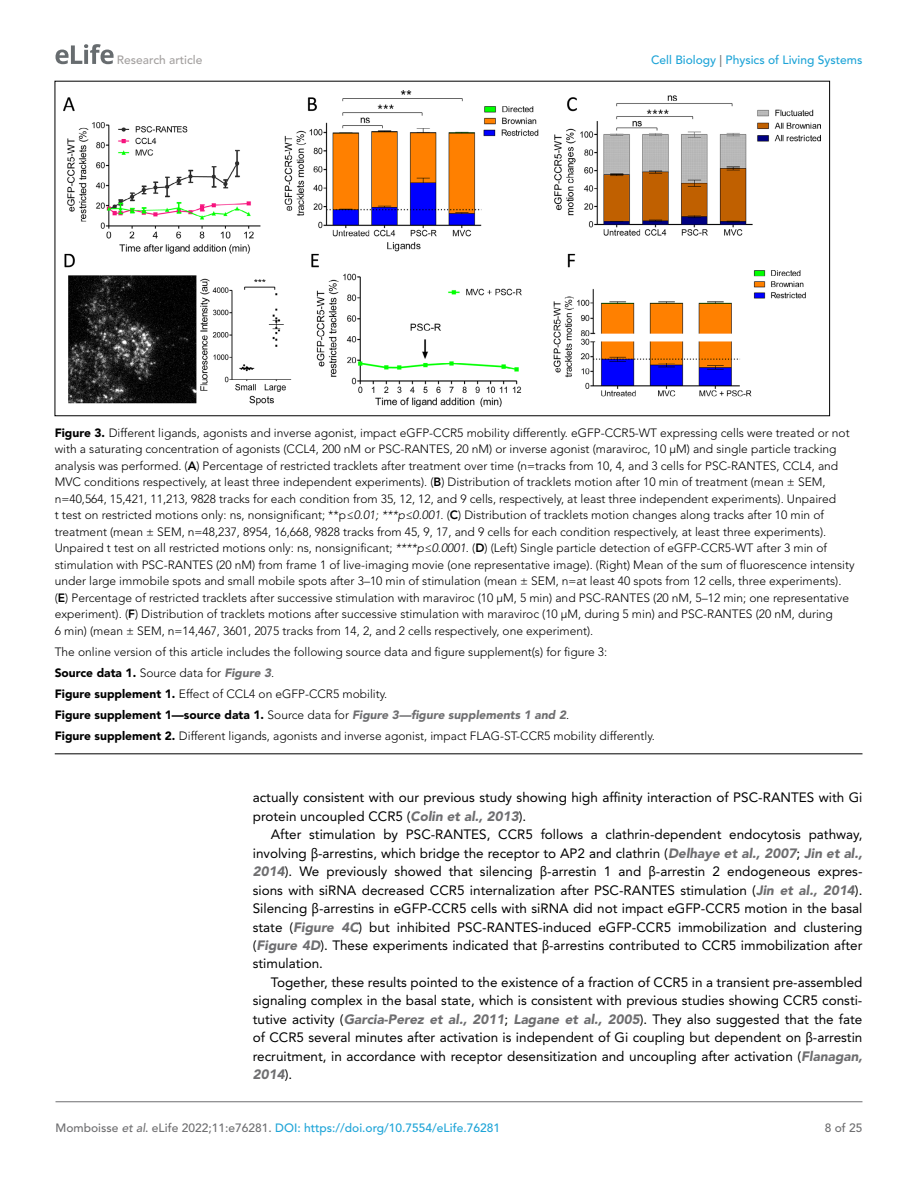
<style>
.page{position:relative;width:918px;height:1188px;background:#fff}
.page>*{position:absolute;margin:0;border:0;box-sizing:border-box;transform-origin:0 0}
.t1{font:13.5px/18.5px "Avenir LT Std";color:#000;text-align:justify}
.t2{font:300 12px/16.5px "Avenir LT Std";color:#000}
.t3{font:500 12px "Avenir LT Std";color:#1ea4d7}
.t4{font:500 12px "Avenir LT Std";color:#a3a09f}
.t5{font:500 12px "Avenir LT Std";color:#6e6e70}
.s1{color:#6e6e70}
.s2{font-weight:900}
.s3{font-weight:800}
.s4{font-style:italic}
.s5{font-weight:900;font-style:italic;color:#6e6e70}
.s6{font-family:"Segoe UI"}
.s7{font-style:italic;color:#6e6e70}
</style>
<div class="page">
<svg style="left:56px;top:44px;width:58px;height:20px"></svg>
<hr style="left:56px;top:1101px;width:806px;height:1px;background:#6e6e70">
<hr style="left:55px;top:753px;width:807px;height:1px;background:#000">
<img style="left:64px;top:90px;width:757px;height:317px">
<p class="t4" style="left:117px;top:53px;width:87px">Research article</p>
<p class="t3" style="left:651px;top:53px;width:213px">Cell Biology <span class="s1">|</span> Physics of Living Systems</p>
<p class="t2" style="left:55px;top:425px;width:801px"><span class="s2">Figure 3.</span> Different ligands, agonists and inverse agonist, impact eGFP-CCR5 mobility differently. eGFP-CCR5-WT expressing cells were treated or not with a saturating concentration of agonists (CCL4, 200 nM or PSC-RANTES, 20 nM) or inverse agonist (maraviroc, 10 μM) and single particle tracking analysis was performed. (<span class="s3">A</span>) Percentage of restricted tracklets after treatment over time (n=tracks from 10, 4, and 3 cells for PSC-RANTES, CCL4, and MVC conditions respectively, at least three independent experiments). (<span class="s3">B</span>) Distribution of tracklets motion after 10 min of treatment (mean ± SEM, n=40,564, 15,421, 11,213, 9828 tracks for each condition from 35, 12, 12, and 9 cells, respectively, at least three independent experiments). Unpaired<br>t test on restricted motions only: ns, nonsignificant; **p<span class="s4">≤0.01; ***p≤0.001</span>. (<span class="s3">C</span>) Distribution of tracklets motion changes along tracks after 10 min of treatment (mean ± SEM, n=48,237, 8954, 16,668, 9828 tracks from 45, 9, 17, and 9 cells for each condition respectively, at least three experiments).<br>Unpaired t test on all restricted motions only: ns, nonsignificant; <span class="s4">****p≤0.0001</span>. (<span class="s3">D</span>) (Left) Single particle detection of eGFP-CCR5-WT after 3 min of stimulation with PSC-RANTES (20 nM) from frame 1 of live-imaging movie (one representative image). (Right) Mean of the sum of fluorescence intensity under large immobile spots and small mobile spots after 3–10 min of stimulation (mean ± SEM, n=at least 40 spots from 12 cells, three experiments). (<span class="s3">E</span>) Percentage of restricted tracklets after successive stimulation with maraviroc (10 μM, 5 min) and PSC-RANTES (20 nM, 5–12 min; one representative experiment). (<span class="s3">F</span>) Distribution of tracklets motions after successive stimulation with maraviroc (10 μM, during 5 min) and PSC-RANTES (20 nM, during<br>6 min) (mean ± SEM, n=14,467, 3601, 2075 tracks from 14, 2, and 2 cells respectively, one experiment).</p>
<p class="t2" style="left:55px;top:641px;width:602px;line-height:21px">The online version of this article includes the following source data and figure supplement(s) for figure 3:<br><span class="s2">Source data 1.</span> Source data for <span class="s5">Figure 3</span>.<br><span class="s2">Figure supplement 1.</span> Effect of CCL4 on eGFP-CCR5 mobility.<br><span class="s2">Figure supplement 1—source data 1.</span> Source data for <span class="s5">Figure 3—figure supplements 1 and 2</span>.<br><span class="s2">Figure supplement 2.</span> Different ligands, agonists and inverse agonist, impact FLAG-ST-CCR5 mobility differently.</p>
<p class="t1" style="left:253px;top:789px;width:611px">actually consistent with our previous study showing high affinity interaction of PSC-RANTES with Gi protein uncoupled CCR5 (<span class="s5">Colin et al., 2013</span>).</p>
<p class="t1" style="left:253px;top:825px;width:611px;text-indent:18px">After stimulation by PSC-RANTES, CCR5 follows a clathrin-dependent endocytosis pathway, involving <span class="s6">β</span>-arrestins, which bridge the receptor to AP2 and clathrin (<span class="s5">Delhaye et al., 2007</span>; <span class="s5">Jin et al., 2014</span>). We previously showed that silencing <span class="s6">β</span>-arrestin 1 and <span class="s6">β</span>-arrestin 2 endogeneous expres&shy;sions with siRNA decreased CCR5 internalization after PSC-RANTES stimulation (<span class="s5">Jin et al., 2014</span>).<br>Silencing <span class="s6">β</span>-arrestins in eGFP-CCR5 cells with siRNA did not impact eGFP-CCR5 motion in the basal state (<span class="s5">Figure 4C</span>) but inhibited PSC-RANTES-induced eGFP-CCR5 immobilization and clustering (<span class="s5">Figure 4D</span>). These experiments indicated that <span class="s6">β</span>-arrestins contributed to CCR5 immobilization after stimulation.</p>
<p class="t1" style="left:253px;top:973px;width:611px;text-indent:18px">Together, these results pointed to the existence of a fraction of CCR5 in a transient pre-assembled signaling complex in the basal state, which is consistent with previous studies showing CCR5 consti&shy;tutive activity (<span class="s5">Garcia-Perez et al., 2011</span>; <span class="s5">Lagane et al., 2005</span>). They also suggested that the fate of CCR5 several minutes after activation is independent of Gi coupling but dependent on <span class="s6">β</span>-arrestin recruitment, in accordance with receptor desensitization and uncoupling after activation (<span class="s5">Flanagan, 2014</span>).</p>
<p class="t3" style="left:56px;top:1121px;width:446px"><span class="s1">Momboisse</span> <span class="s7">et al</span><span class="s1">. eLife 2022;11:e76281.</span> DOI: https://doi.org/10.7554/eLife.76281</p>
<p class="t5" style="left:825px;top:1121px;width:39px">8 of 25</p>
</div>
